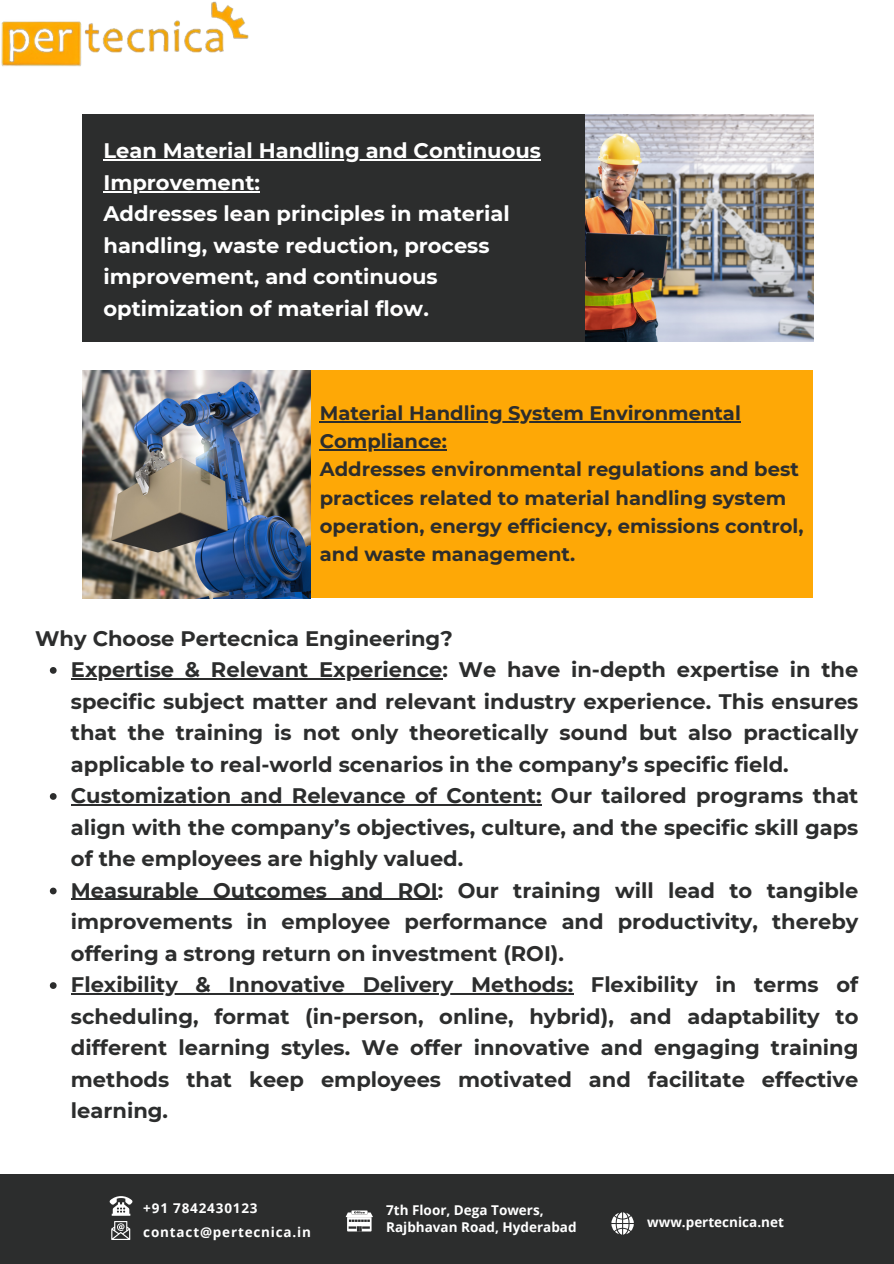
<style>
.page{position:relative;width:894px;height:1264px;background:#fff}
.page>*{position:absolute;margin:0;border:0;box-sizing:border-box;transform-origin:0 0}
.t1{font:700 21px/31.5px "Montserrat";color:#2c2d2d;text-align:justify}
.t2{font:700 21px/31.5px "Montserrat";color:#fff}
.t3{font:700 19.5px/28.2px "Montserrat";color:#2c2d2d}
.t4{font:700 13.5px "Open Sans";color:#fff}
.t5{font:700 13.5px "Open Sans";letter-spacing:.06em;color:#fff}
</style>
<div class="page">
<img style="left:1px;top:1px;width:248px;height:66px">
<div style="left:0;top:1174px;width:893px;height:89px;background:#2c2d2d"></div>
<svg style="left:611px;top:1212px;width:22px;height:22px"></svg>
<svg style="left:345px;top:1210px;width:27px;height:21px"></svg>
<svg style="left:110px;top:1196px;width:22px;height:43px"></svg>
<div style="left:103px;top:370px;width:710px;height:228px;background:#fea806"></div>
<img style="left:82px;top:370px;width:228px;height:228px">
<div style="left:82px;top:114px;width:609px;height:228px;background:#2c2d2d"></div>
<img style="left:585px;top:114px;width:228px;height:228px">
<svg style="left:50px;top:667px;width:7px;height:6px"></svg>
<hr style="left:71px;top:678px;width:371px;height:1px;background:#2c2d2d">
<svg style="left:50px;top:793px;width:7px;height:6px"></svg>
<hr style="left:71px;top:804px;width:470px;height:1px;background:#2c2d2d">
<svg style="left:50px;top:887px;width:7px;height:7px"></svg>
<hr style="left:71px;top:898px;width:366px;height:2px;background:#2c2d2d">
<svg style="left:50px;top:982px;width:7px;height:6px"></svg>
<hr style="left:71px;top:993px;width:502px;height:1px;background:#2c2d2d">
<hr style="left:103px;top:159px;width:438px;height:2px;background:#fff">
<hr style="left:103px;top:191px;width:157px;height:1px;background:#fff">
<hr style="left:320px;top:421px;width:420px;height:1px;background:#2c2d2d">
<hr style="left:320px;top:449px;width:127px;height:1px;background:#2c2d2d">
<p class="t2" style="left:103px;top:135px;width:439px">Lean Material Handling and Continuous<br>Improvement:</p>
<p class="t2" style="left:103px;top:198px;width:407px">Addresses lean principles in material handling, waste reduction, process improvement, and continuous optimization of material flow.</p>
<p class="t3" style="left:320px;top:399px;width:422px">Material Handling System Environmental<br>Compliance:</p>
<p class="t3" style="left:320px;top:455px;width:485px">Addresses environmental regulations and best practices related to material handling system operation, energy efficiency, emissions control, and waste management.</p>
<p class="t1" style="left:35px;top:622px;width:419px">Why Choose Pertecnica Engineering?</p>
<p class="t1" style="left:71px;top:654px;width:788px">Expertise &amp; Relevant Experience: We have in-depth expertise in the specific subject matter and relevant industry experience. This ensures that the training is not only theoretically sound but also practically applicable to real-world scenarios in the company’s specific field.</p>
<p class="t1" style="left:71px;top:780px;width:788px">Customization and Relevance of Content: Our tailored programs that align with the company’s objectives, culture, and the specific skill gaps of the employees are highly valued.</p>
<p class="t1" style="left:71px;top:874px;width:788px">Measurable Outcomes and ROI: Our training will lead to tangible improvements in employee performance and productivity, thereby offering a strong return on investment (ROI).</p>
<p class="t1" style="left:71px;top:969px;width:788px">Flexibility &amp; Innovative Delivery Methods: Flexibility in terms of scheduling, format (in-person, online, hybrid), and adaptability to different learning styles. We offer innovative and engaging training methods that keep employees motivated and facilitate effective learning.</p>
<p class="t5" style="left:143px;top:1198px;width:116px">+91 7842430123</p>
<p class="t5" style="left:143px;top:1222px;width:169px">contact@pertecnica.in</p>
<p class="t4" style="left:386px;top:1200px;width:159px">7th Floor, Dega Towers,</p>
<p class="t4" style="left:386px;top:1217px;width:192px">Rajbhavan Road, Hyderabad</p>
<p class="t4" style="left:647px;top:1212px;width:138px">www.pertecnica.net</p>
</div>
